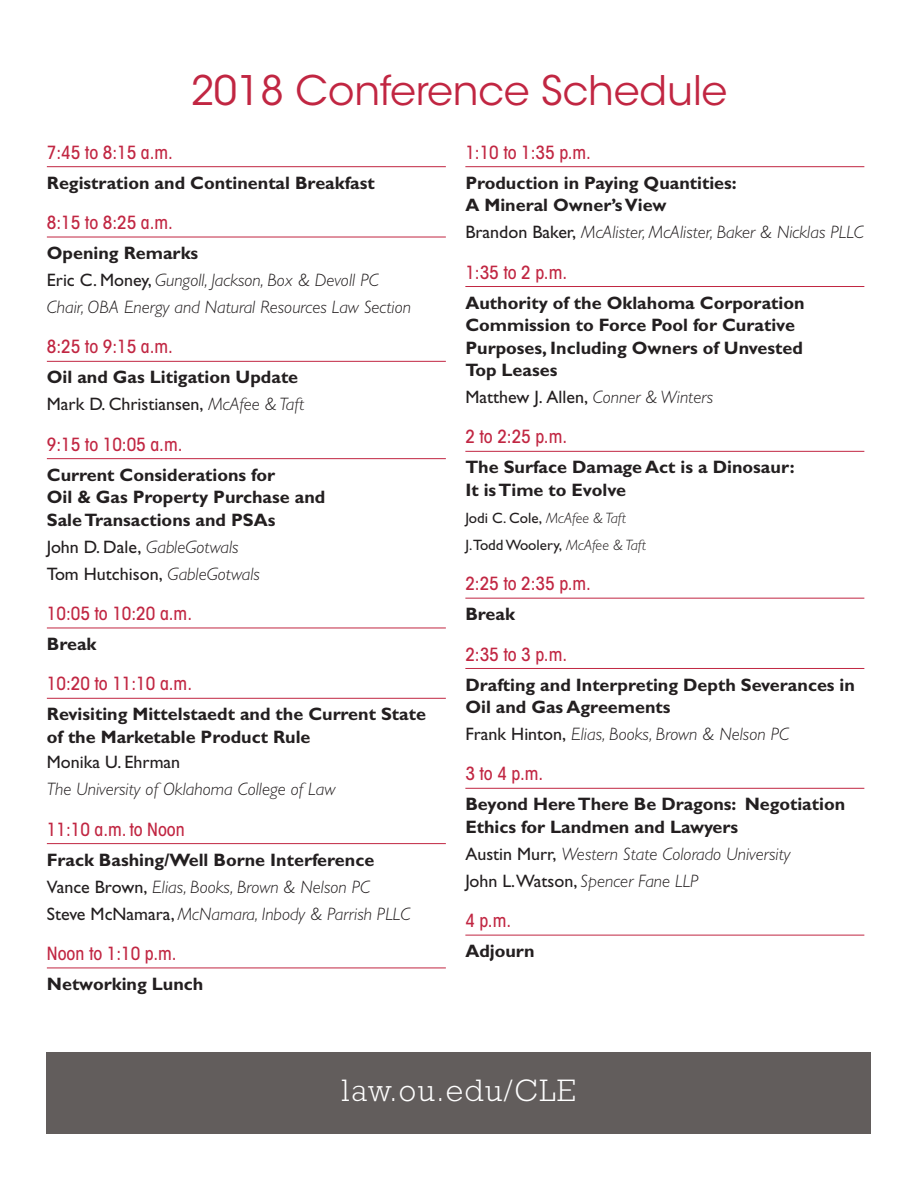
<style>
.page{position:relative;width:918px;height:1188px;background:#fff}
.page>*{position:absolute;margin:0;border:0;box-sizing:border-box;transform-origin:0 0}
.t1{font:40.5px "ITC Avant Garde Std";color:#c12642}
.t2{font:300 31.5px "Rockwell Std";letter-spacing:.05em;color:#fff}
.t3{font:700 18px/22.5px "Gill Sans Std";color:#231f20}
.t4{font:italic 300 18px/27px "Gill Sans Std";color:#231f20}
.t5{font:500 condensed 18px "ITC Avant Garde Std";color:#c12642}
.t6{font:18px/27px "Gill Sans Std";color:#231f20}
.t7{font:15px/27px "Gill Sans Std";color:#231f20}
.s1{font-weight:400;font-style:normal}
.s2{font-weight:300;font-style:italic}
.s3{font-weight:700;font-style:normal}
.s4{font-weight:400}
</style>
<div class="page">
<div style="left:47px;top:1052px;width:824px;height:82px;background:#625d5c"></div>
<hr style="left:47px;top:166px;width:399px;height:1px;background:#c12642">
<hr style="left:47px;top:237px;width:399px;height:1px;background:#c12642">
<hr style="left:47px;top:361px;width:399px;height:1px;background:#c12642">
<hr style="left:47px;top:458px;width:399px;height:1px;background:#c12642">
<hr style="left:47px;top:628px;width:399px;height:1px;background:#c12642">
<hr style="left:47px;top:698px;width:399px;height:1px;background:#c12642">
<hr style="left:47px;top:843px;width:399px;height:1px;background:#c12642">
<hr style="left:47px;top:968px;width:399px;height:1px;background:#c12642">
<hr style="left:465px;top:166px;width:399px;height:1px;background:#c12642">
<hr style="left:465px;top:286px;width:399px;height:1px;background:#c12642">
<hr style="left:465px;top:451px;width:399px;height:1px;background:#c12642">
<hr style="left:465px;top:598px;width:399px;height:1px;background:#c12642">
<hr style="left:465px;top:668px;width:399px;height:1px;background:#c12642">
<hr style="left:465px;top:788px;width:399px;height:1px;background:#c12642">
<hr style="left:465px;top:935px;width:399px;height:1px;background:#c12642">
<h1 class="t1" style="left:191px;top:66px;width:538px">2018 Conference Schedule</h1>
<p class="t5" style="left:465px;top:141px;width:127px">1:10 to 1:35 p.m.</p>
<p class="t3" style="left:465px;top:171px;width:273px">Production in Paying Quantities:<br>A Mineral Owner’s View</p>
<p class="t4" style="left:465px;top:219px;width:400px"><span class="s1">Brandon Baker,</span> McAlister, McAlister, Baker &amp; Nicklas PLLC</p>
<p class="t5" style="left:465px;top:261px;width:103px">1:35 to 2 p.m.</p>
<p class="t3" style="left:465px;top:291px;width:341px">Authority of the Oklahoma Corporation<br>Commission to Force Pool for Curative<br>Purposes, Including Owners of Unvested<br>Top Leases</p>
<p class="t6" style="left:465px;top:384px;width:249px">Matthew J. Allen, <span class="s2">Conner &amp; Winters</span></p>
<p class="t5" style="left:465px;top:426px;width:103px">2 to 2:25 p.m.</p>
<p class="t3" style="left:465px;top:456px;width:331px">The Surface Damage Act is a Dinosaur:<br>It is Time to Evolve</p>
<p class="t7" style="left:465px;top:505px;width:182px">Jodi C. Cole, <span class="s2">McAfee &amp; Taft<br></span>J.Todd Woolery, <span class="s2">McAfee &amp; Taft</span></p>
<p class="t5" style="left:465px;top:573px;width:127px">2:25 to 2:35 p.m.</p>
<p class="t3" style="left:465px;top:603px;width:51px">Break</p>
<p class="t5" style="left:465px;top:643px;width:103px">2:35 to 3 p.m.</p>
<p class="t3" style="left:465px;top:673px;width:391px">Drafting and Interpreting Depth Severances in<br>Oil and Gas Agreements</p>
<p class="t4" style="left:465px;top:721px;width:325px"><span class="s1">Frank Hinton,</span> Elias, Books, Brown &amp; Nelson PC</p>
<p class="t5" style="left:465px;top:763px;width:79px">3 to 4 p.m.</p>
<p class="t3" style="left:465px;top:793px;width:381px">Beyond Here There Be Dragons: Negotiation<br>Ethics for Landmen and Lawyers</p>
<p class="t4" style="left:465px;top:841px;width:327px"><span class="s1">Austin Murr,</span> Western State Colorado University<br><span class="s1">John L.Watson,</span> Spencer Fane LLP</p>
<p class="t5" style="left:465px;top:910px;width:47px">4 p.m.</p>
<p class="t3" style="left:465px;top:940px;width:71px">Adjourn</p>
<p class="t5" style="left:47px;top:141px;width:128px">7:45 to 8:15 a.m.</p>
<p class="t3" style="left:47px;top:171px;width:329px">Registration and Continental Breakfast</p>
<p class="t5" style="left:47px;top:212px;width:128px">8:15 to 8:25 a.m.</p>
<p class="t4" style="left:47px;top:240px;width:366px"><span class="s3">Opening Remarks<br></span><span class="s1">Eric C. Money,</span> Gungoll, Jackson, Box &amp; Devoll PC<br>Chair, OBA Energy and Natural Resources Law Section</p>
<p class="t5" style="left:47px;top:336px;width:128px">8:25 to 9:15 a.m.</p>
<p class="t3" style="left:47px;top:364px;width:259px;line-height:27px">Oil and Gas Litigation Update<br><span class="s4">Mark D. Christiansen,</span> <span class="s2">McAfee &amp; Taft</span></p>
<p class="t5" style="left:47px;top:433px;width:137px">9:15 to 10:05 a.m.</p>
<p class="t3" style="left:47px;top:463px;width:280px">Current Considerations for<br>Oil &amp; Gas Property Purchase and<br>Sale Transactions and PSAs</p>
<p class="t6" style="left:47px;top:533px;width:215px">John D. Dale, <span class="s2">GableGotwals<br></span>Tom Hutchison, <span class="s2">GableGotwals</span></p>
<p class="t5" style="left:47px;top:603px;width:147px">10:05 to 10:20 a.m.</p>
<p class="t3" style="left:47px;top:633px;width:51px">Break</p>
<p class="t5" style="left:47px;top:673px;width:147px">10:20 to 11:10 a.m.</p>
<p class="t3" style="left:47px;top:703px;width:381px">Revisiting Mittelstaedt and the Current State of the Marketable Product Rule</p>
<p class="t6" style="left:47px;top:749px;width:135px">Monika U. Ehrman</p>
<p class="t4" style="left:47px;top:776px;width:290px">The University of Oklahoma College of Law</p>
<p class="t5" style="left:47px;top:818px;width:139px">11:10 a.m. to Noon</p>
<p class="t4" style="left:47px;top:846px;width:365px"><span class="s3">Frack Bashing/Well Borne Interference<br></span><span class="s1">Vance Brown,</span> Elias, Books, Brown &amp; Nelson PC<br><span class="s1">Steve McNamara,</span> McNamara, Inbody &amp; Parrish PLLC</p>
<p class="t5" style="left:47px;top:942px;width:131px">Noon to 1:10 p.m.</p>
<p class="t3" style="left:47px;top:973px;width:158px">Networking Lunch</p>
<h2 class="t2" style="left:342px;top:1072px;width:236px">law.ou.edu/CLE</h2>
</div>
